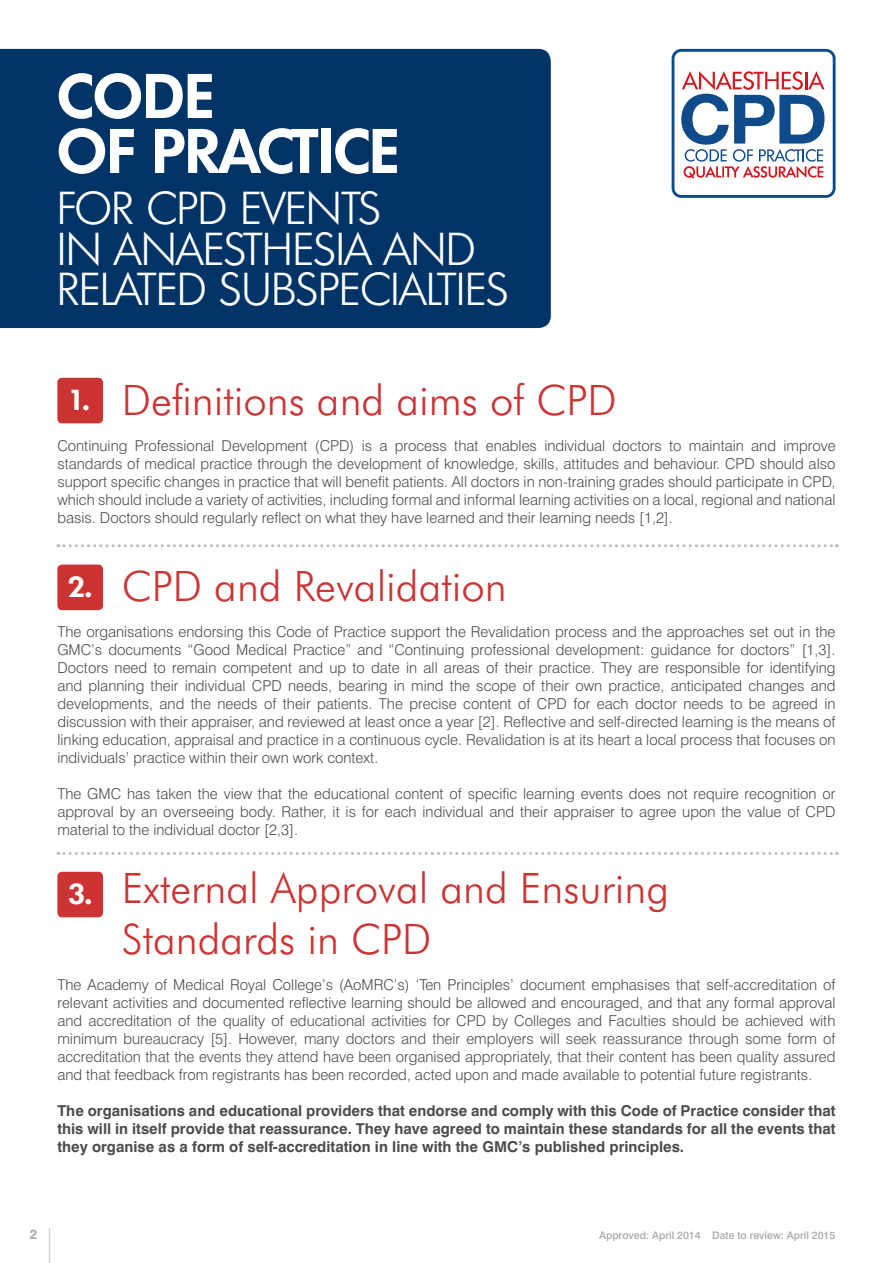
<style>
.page{position:relative;width:893px;height:1263px;background:#fff}
.page>*{position:absolute;margin:0;border:0;box-sizing:border-box;transform-origin:0 0}
.t1{font:600 61.05px/55.1px "Limerick";color:#fff}
.t2{font:300 44.85px/40.8px "Limerick";color:#fff}
.t3{font:300 42px/50.4px "Futura BT";color:#c33}
.t4{font:600 28.2px "Limerick";color:#fff}
.t5{font:300 15px/18px "Swiss 721 BT";color:#4b4c4d;text-align:justify}
.t6{font:700 15px/18px "Swiss 721 BT";color:#4b4c4d;text-align:justify}
.t7{font:700 13.5px "Swiss 721 BT";color:#a8a9ad}
.t8{font:500 10.5px "Swiss 721 BT";color:#a8a9ad}
</style>
<div class="page">
<hr style="left:49px;top:1228px;width:1px;height:35px;background:#d1d5d6">
<div style="left:0;top:49px;width:551px;height:279px;background:#036"></div>
<div style="left:57px;top:378px;width:46px;height:45px;background:#c33;border-radius:5px"></div>
<svg style="left:58px;top:544px;width:779px;height:3px"></svg>
<div style="left:57px;top:564px;width:46px;height:46px;background:#c33;border-radius:5px"></div>
<div style="left:57px;top:872px;width:46px;height:45px;background:#c33;border-radius:5px"></div>
<svg style="left:58px;top:852px;width:779px;height:3px"></svg>
<div style="left:672px;top:49px;width:164px;height:149px;border:3px solid #0f4b8b;border-radius:8px"></div>
<svg style="left:681px;top:71px;width:144px;height:108px"></svg>
<p class="t1" style="left:57px;top:68px;width:344px">CODE<br>OF PRACTICE</p>
<p class="t2" style="left:57px;top:188px;width:453px">FOR CPD EVENTS<br>IN ANAESTHESIA AND<br>RELATED SUBSPECIALTIES</p>
<p class="t4" style="left:68px;top:382px;width:23px">1.</p>
<p class="t3" style="left:122px;top:375px;width:496px">Definitions and aims of CPD</p>
<p class="t5" style="left:57px;top:437px;width:780px">Continuing Professional Development (CPD) is a process that enables individual doctors to maintain and improve standards of medical practice through the development of knowledge, skills, attitudes and behaviour. CPD should also support specific changes in practice that will benefit patients. All doctors in non-training grades should participate in CPD, which should include a variety of activities, including formal and informal learning activities on a local, regional and national basis. Doctors should regularly reflect on what they have learned and their learning needs [1,2].</p>
<p class="t3" style="left:122px;top:560px;width:386px">CPD and Revalidation</p>
<p class="t5" style="left:57px;top:622px;width:780px">The organisations endorsing this Code of Practice support the Revalidation process and the approaches set out in the GMC’s documents “Good Medical Practice” and “Continuing professional development: guidance for doctors” [1,3].<br>Doctors need to remain competent and up to date in all areas of their practice. They are responsible for identifying and planning their individual CPD needs, bearing in mind the scope of their own practice, anticipated changes and developments, and the needs of their patients. The precise content of CPD for each doctor needs to be agreed in discussion with their appraiser, and reviewed at least once a year [2]. Reflective and self-directed learning is the means of linking education, appraisal and practice in a continuous cycle. Revalidation is at its heart a local process that focuses on individuals’ practice within their own work context.</p>
<p class="t5" style="left:57px;top:784px;width:780px">The GMC has taken the view that the educational content of specific learning events does not require recognition or approval by an overseeing body. Rather, it is for each individual and their appraiser to agree upon the value of CPD material to the individual doctor [2,3].</p>
<p class="t3" style="left:122px;top:863px;width:549px">External Approval and Ensuring<br>Standards in CPD</p>
<p class="t5" style="left:57px;top:975px;width:780px">The Academy of Medical Royal College’s (AoMRC’s) ‘Ten Principles’ document emphasises that self-accreditation of relevant activities and documented reflective learning should be allowed and encouraged, and that any formal approval and accreditation of the quality of educational activities for CPD by Colleges and Faculties should be achieved with minimum bureaucracy [5]. However, many doctors and their employers will seek reassurance through some form of accreditation that the events they attend have been organised appropriately, that their content has been quality assured and that feedback from registrants has been recorded, acted upon and made available to potential future registrants.</p>
<p class="t6" style="left:57px;top:1101px;width:780px">The organisations and educational providers that endorse and comply with this Code of Practice consider that this will in itself provide that reassurance. They have agreed to maintain these standards for all the events that they organise as a form of self-accreditation in line with the GMC’s published principles.</p>
<p class="t4" style="left:68px;top:569px;width:26px">2.</p>
<p class="t4" style="left:68px;top:876px;width:26px">3.</p>
<p class="t7" style="left:30px;top:1226px;width:9px">2</p>
<p class="t8" style="left:599px;top:1228px;width:238px">Approved: April 2014 Date to review: April 2015</p>
</div>
